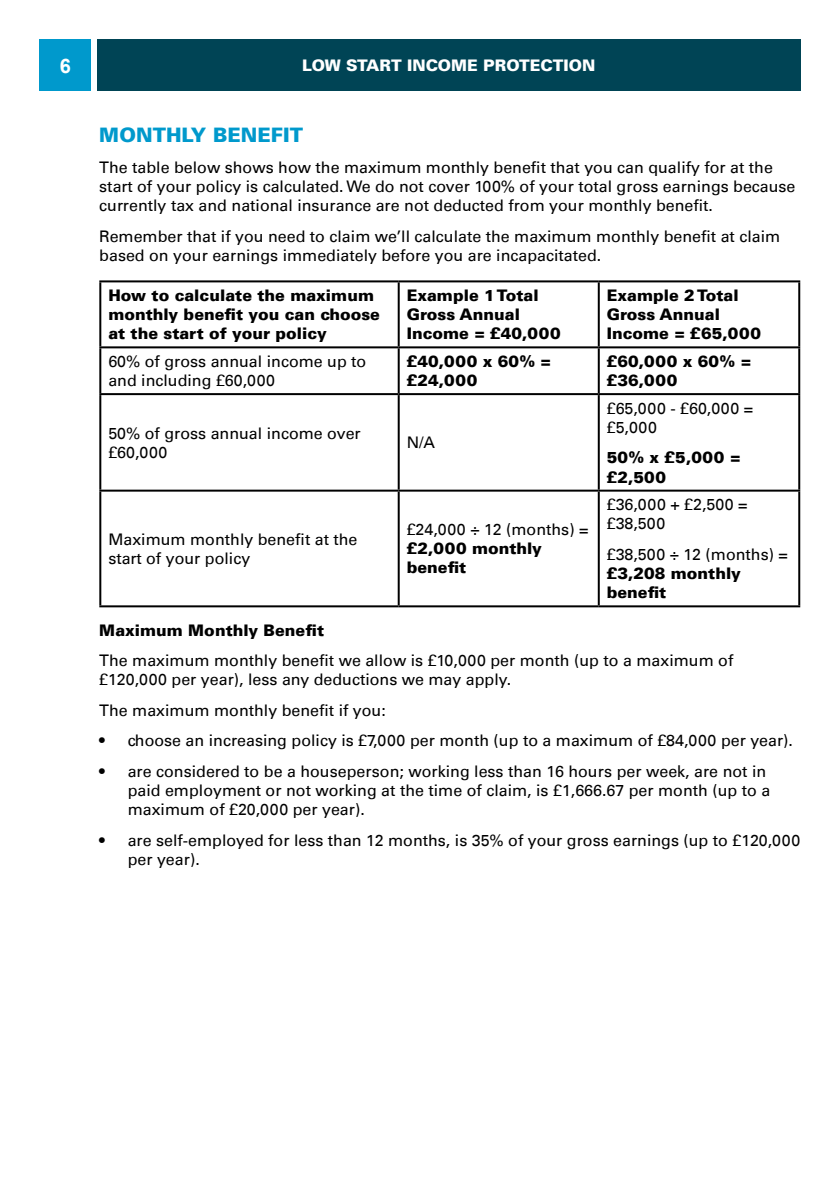
<style>
.page{position:relative;width:840px;height:1191px;background:#fff}
.page>*{position:absolute;margin:0;border:0;box-sizing:border-box;transform-origin:0 0}
.t1{font:900 20px "Univers LT";color:#09c}
.t2{font:700 20px "Arial";color:#fff}
.Body_text_P{font:16px/19.2px "Univers LT";color:#000}
.Body_text_P-2{font:900 16px/19.2px "Univers LT";color:#000}
.Body_text_P-3{font:900 16px/19.2px "Univers LT";letter-spacing:.04em;color:#000}
.t3{font:900 16px "Univers LT";color:#fff}
.Body_text_P-4{font:16px/19.2px "Univers LT";letter-spacing:.04em;color:#000}
.Body_text_P-5{font:16px/19.2px "Univers LT";letter-spacing:.02em;color:#000}
.s1{font-weight:400}
</style>
<div class="page">
<div style="left:40px;top:40px;width:51px;height:51px;background:#09c"></div>
<div style="left:97px;top:40px;width:703px;height:51px;background:#045"></div>
<hr style="left:99px;top:280px;width:299px;height:2px;background:#000">
<hr style="left:99px;top:282px;width:2px;height:64px;background:#000">
<hr style="left:398px;top:280px;width:200px;height:2px;background:#000">
<hr style="left:397px;top:282px;width:2px;height:64px;background:#000">
<hr style="left:598px;top:280px;width:201px;height:2px;background:#000">
<hr style="left:597px;top:282px;width:2px;height:64px;background:#000">
<hr style="left:797px;top:282px;width:2px;height:64px;background:#000">
<hr style="left:99px;top:346px;width:299px;height:2px;background:#000">
<hr style="left:99px;top:348px;width:2px;height:45px;background:#000">
<hr style="left:398px;top:346px;width:200px;height:2px;background:#000">
<hr style="left:397px;top:348px;width:2px;height:45px;background:#000">
<hr style="left:598px;top:346px;width:201px;height:2px;background:#000">
<hr style="left:597px;top:348px;width:2px;height:45px;background:#000">
<hr style="left:797px;top:348px;width:2px;height:45px;background:#000">
<hr style="left:99px;top:393px;width:299px;height:2px;background:#000">
<hr style="left:99px;top:395px;width:2px;height:94px;background:#000">
<hr style="left:398px;top:393px;width:200px;height:2px;background:#000">
<hr style="left:397px;top:395px;width:2px;height:94px;background:#000">
<hr style="left:598px;top:393px;width:201px;height:2px;background:#000">
<hr style="left:597px;top:395px;width:2px;height:94px;background:#000">
<hr style="left:797px;top:395px;width:2px;height:94px;background:#000">
<hr style="left:99px;top:489px;width:299px;height:2px;background:#000">
<hr style="left:99px;top:491px;width:2px;height:114px;background:#000">
<hr style="left:398px;top:489px;width:200px;height:2px;background:#000">
<hr style="left:397px;top:491px;width:2px;height:114px;background:#000">
<hr style="left:598px;top:489px;width:201px;height:2px;background:#000">
<hr style="left:597px;top:491px;width:2px;height:114px;background:#000">
<hr style="left:797px;top:491px;width:2px;height:114px;background:#000">
<hr style="left:99px;top:605px;width:299px;height:2px;background:#000">
<hr style="left:398px;top:605px;width:200px;height:2px;background:#000">
<hr style="left:598px;top:605px;width:201px;height:2px;background:#000">
<p class="t2" style="left:60px;top:51px;width:13px">6</p>
<p class="t3" style="left:302px;top:55px;width:295px">LOW START INCOME PROTECTION</p>
<h4 class="t1" style="left:99px;top:123px;width:205px">MONTHLY BENEFIT</h4>
<p class="Body_text_P" style="left:99px;top:158px;width:697px">The table below shows how the maximum monthly benefit that you can qualify for at the start of your policy is calculated. We do not cover 100% of your total gross earnings because currently tax and national insurance are not deducted from your monthly benefit.</p>
<p class="Body_text_P" style="left:99px;top:227px;width:682px">Remember that if you need to claim we’ll calculate the maximum monthly benefit at claim based on your earnings immediately before you are incapacitated.</p>
<p class="Body_text_P-2" style="left:108px;top:285px;width:273px">How to calculate the maximum monthly benefit you can choose at the start of your policy</p>
<p class="Body_text_P-2" style="left:406px;top:285px;width:156px">Example 1 Total<br>Gross Annual<br>Income = £40,000</p>
<p class="Body_text_P-2" style="left:606px;top:285px;width:156px">Example 2 Total<br>Gross Annual<br>Income = £65,000</p>
<p class="Body_text_P" style="left:108px;top:352px;width:259px">60% of gross annual income up to and including £60,000</p>
<p class="Body_text_P-3" style="left:406px;top:351px;width:146px">£40,000 x 60% = £24,000</p>
<p class="Body_text_P-3" style="left:606px;top:351px;width:146px">£60,000 x 60% = £36,000</p>
<p class="Body_text_P" style="left:108px;top:423px;width:254px">50% of gross annual income over £60,000</p>
<p class="Body_text_P" style="left:406px;top:433px;width:30px">N/A</p>
<p class="Body_text_P-4" style="left:606px;top:398px;width:148px">£65,000 - £60,000 = £5,000</p>
<p class="Body_text_P-2" style="left:606px;top:448px;width:135px">50% x £5,000 = £2,500</p>
<p class="Body_text_P" style="left:108px;top:529px;width:250px">Maximum monthly benefit at the start of your policy</p>
<p class="Body_text_P-2" style="left:406px;top:519px;width:183px"><span class="s1">£24,000 ÷ 12 (months) = </span>£2,000 monthly benefit</p>
<p class="Body_text_P-5" style="left:606px;top:495px;width:142px">£36,000 + £2,500 = £38,500</p>
<p class="Body_text_P-2" style="left:606px;top:544px;width:182px"><span class="s1">£38,500 ÷ 12 (months) = </span>£3,208 monthly benefit</p>
<h5 class="Body_text_P-2" style="left:99px;top:620px;width:226px">Maximum Monthly Benefit</h5>
<p class="Body_text_P" style="left:99px;top:651px;width:635px">The maximum monthly benefit we allow is £10,000 per month (up to a maximum of £120,000 per year), less any deductions we may apply.</p>
<p class="Body_text_P" style="left:99px;top:700px;width:288px">The maximum monthly benefit if you:</p>
<p class="Body_text_P" style="left:99px;top:731px;width:695px">• choose an increasing policy is £7,000 per month (up to a maximum of £84,000 per year).</p>
<p class="Body_text_P" style="left:128px;top:762px;width:643px;text-indent:-28px">• are considered to be a houseperson; working less than 16 hours per week, are not in paid employment or not working at the time of claim, is £1,666.67 per month (up to a maximum of £20,000 per year).</p>
<p class="Body_text_P" style="left:128px;top:830px;width:673px;text-indent:-28px">• are self-employed for less than 12 months, is 35% of your gross earnings (up to £120,000 per year).</p>
</div>
